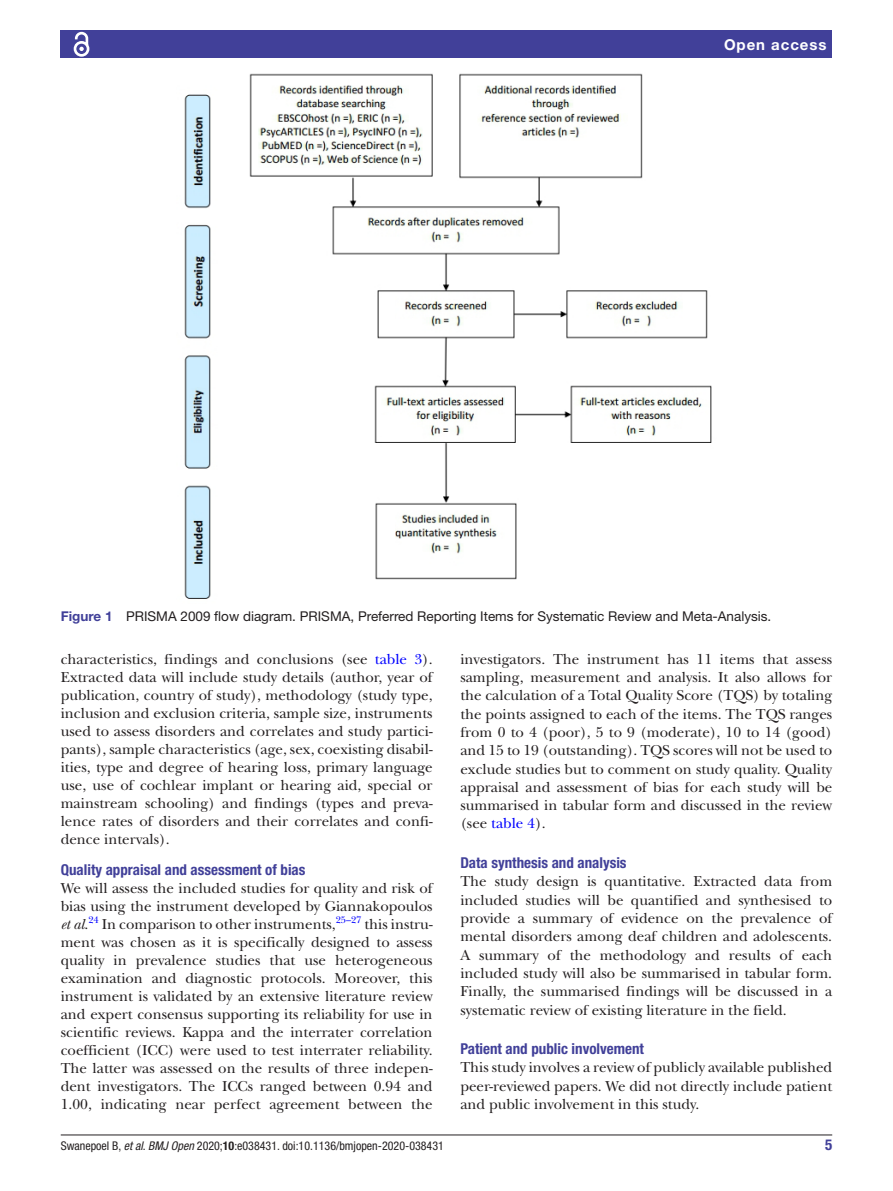
<style>
.page{position:relative;width:893px;height:1191px;background:#fff}
.page>*{position:absolute;margin:0;border:0;box-sizing:border-box;transform-origin:0 0}
.t1{font:15px/18px "New Baskerville";color:#231f20;text-align:justify}
.t2{font:700 condensed 15px "Helvetica Neue LT Std";color:#414099}
.t3{font:700 15px "Helvetica Neue LT Std";letter-spacing:.065em;color:#fff}
.t4{font:13.5px "Helvetica Neue LT Std";color:#231f20}
.t5{font:condensed 12px "Helvetica Neue LT Std";color:#231f20}
.t6{font:9.9px "New Baskerville";color:#00f}
.s1{font-weight:700;color:#414099}
.s2{color:#00f}
.s3{font-style:italic}
.s4{font-weight:700}
</style>
<div class="page">
<hr style="left:61px;top:1134px;width:771px;height:1px;background:#231f20">
<div style="left:61px;top:31px;width:771px;height:27px;background:#414099"></div>
<svg style="left:73px;top:31px;width:17px;height:26px"></svg>
<img style="left:184px;top:73px;width:528px;height:526px">
<p class="t3" style="left:724px;top:35px;width:104px">Open access</p>
<p class="t4" style="left:61px;top:608px;width:712px"><span class="s1">Figure 1</span> PRISMA 2009 flow diagram. PRISMA, Preferred Reporting Items for Systematic Review and Meta-Analysis.</p>
<p class="t1" style="left:61px;top:650px;width:373px">characteristics, findings and conclusions (see <span class="s2">table 3</span>).<br>Extracted data will include study details (author, year of publication, country of study), methodology (study type, inclusion and exclusion criteria, sample size, instruments used to assess disorders and correlates and study partici&shy;pants), sample characteristics (age, sex, coexisting disabil&shy;ities, type and degree of hearing loss, primary language use, use of cochlear implant or hearing aid, special or mainstream schooling) and findings (types and preva&shy;lence rates of disorders and their correlates and confi&shy;dence intervals).</p>
<p class="t2" style="left:61px;top:861px;width:246px">Quality appraisal and assessment of bias</p>
<p class="t1" style="left:61px;top:879px;width:373px">We will assess the included studies for quality and risk of bias using the instrument developed by Giannakopoulos <span class="s3">et al</span>.<sup>24</sup> In comparison to other instruments,</p>
<p class="t6" style="left:336px;top:913px;width:27px">25–27</p>
<p class="t1" style="left:61px;top:915px;width:373px;text-indent:304px">this instru&shy;ment was chosen as it is specifically designed to assess quality in prevalence studies that use heterogeneous examination and diagnostic protocols. Moreover, this instrument is validated by an extensive literature review and expert consensus supporting its reliability for use in scientific reviews. Kappa and the interrater correlation coefficient (ICC) were used to test interrater reliability.<br>The latter was assessed on the results of three indepen&shy;dent investigators. The ICCs ranged between 0.94 and 1.00, indicating near perfect agreement between the</p>
<p class="t1" style="left:460px;top:650px;width:373px">investigators. The instrument has 11 items that assess sampling, measurement and analysis. It also allows for the calculation of a Total Quality Score (TQS) by totaling the points assigned to each of the items. The TQS ranges from 0 to 4 (poor), 5 to 9 (moderate), 10 to 14 (good) and 15 to 19 (outstanding). TQS scores will not be used to exclude studies but to comment on study quality. Quality appraisal and assessment of bias for each study will be summarised in tabular form and discussed in the review (see <span class="s2">table 4</span>).</p>
<p class="t2" style="left:460px;top:853px;width:168px">Data synthesis and analysis</p>
<p class="t1" style="left:460px;top:872px;width:373px">The study design is quantitative. Extracted data from included studies will be quantified and synthesised to provide a summary of evidence on the prevalence of mental disorders among deaf children and adolescents.<br>A summary of the methodology and results of each included study will also be summarised in tabular form.<br>Finally, the summarised findings will be discussed in a systematic review of existing literature in the field.</p>
<p class="t2" style="left:460px;top:1039px;width:185px">Patient and public involvement</p>
<p class="t1" style="left:460px;top:1058px;width:373px">This study involves a review of publicly available published peer-reviewed papers. We did not directly include patient and public involvement in this study.</p>
<p class="t5" style="left:61px;top:1138px;width:385px">Swanepoel B, <span class="s3">et al</span>. <span class="s3">BMJ Open</span> 2020;<span class="s4">10</span>:e038431. doi:10.1136/bmjopen-2020-038431</p>
<p class="t2" style="left:825px;top:1135px;width:9px">5</p>
</div>
